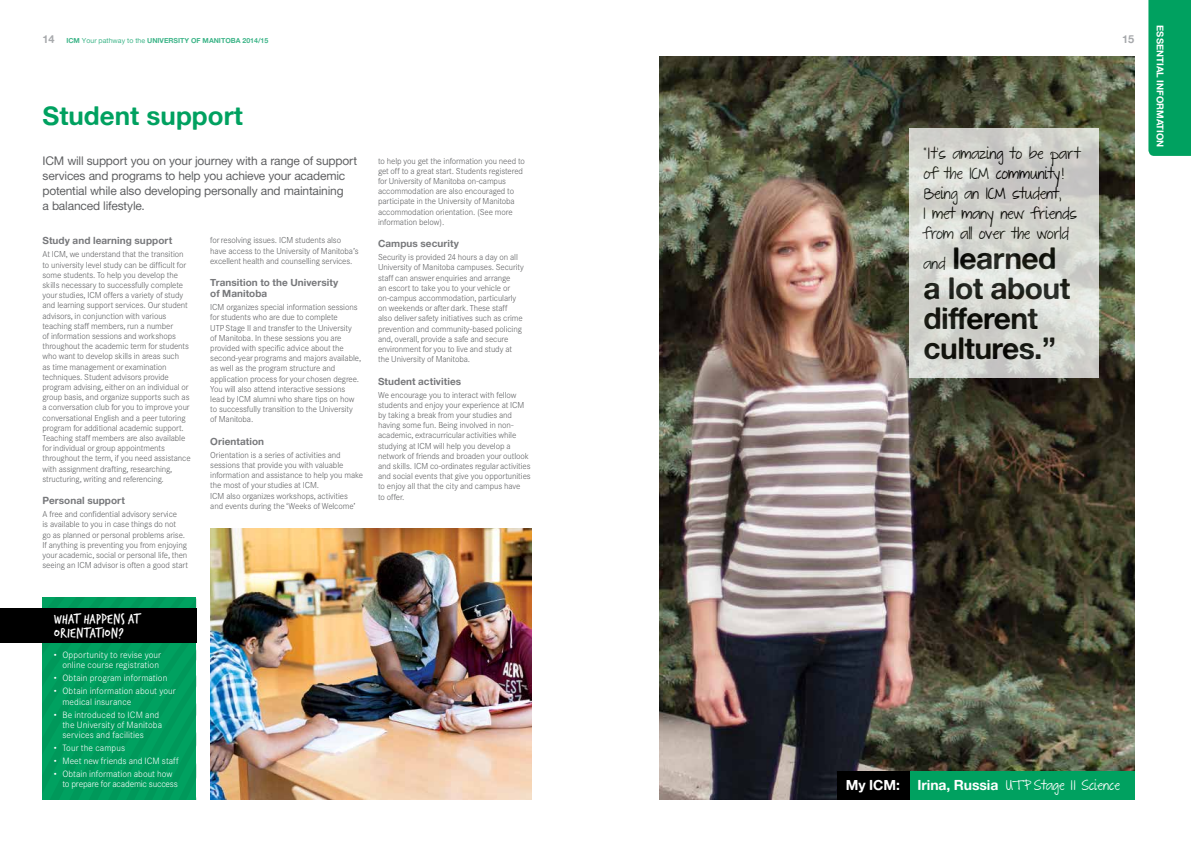
<style>
.page{position:relative;width:1191px;height:842px;background:#fff}
.page>*{position:absolute;margin:0;border:0;box-sizing:border-box;transform-origin:0 0}
.t1{font:30px/30px "Alte Haas Grotesk Bold";letter-spacing:-.02em;color:#000}
.t2{font:26px "Alte Haas Grotesk Bold";color:#00a160}
.t3{font:15px/14px "Verveine";color:#fff}
.t4{font:14px/20px "The Great Escape";letter-spacing:-.01em;color:#000}
.t5{font:14px "Alte Haas Grotesk Bold";color:#fff}
.t6{font:12px/15px "Alte Haas Grotesk";letter-spacing:-.015em;color:#5f6062}
.t7{font:12px "The Great Escape";letter-spacing:.01em;color:#fff}
.t8{font:11px "Alte Haas Grotesk Bold";color:#a7a9ac}
.t9{font:10px/11px "Alte Haas Grotesk Bold";letter-spacing:.005em;color:#77787b}
.t10{font:9.5px "Alte Haas Grotesk Bold";color:#fff}
.t11{font:300 9px/10.2px "Corporate SBQ";letter-spacing:.01em;color:#fff}
.t12{font:300 9px/10.2px "Corporate SBQ";letter-spacing:-.015em;color:#fff}
.t13{font:300 8.5px/10.2px "Corporate SBQ";letter-spacing:-.01em;color:#5f6062}
.t14{font:7px "Alte Haas Grotesk Bold";color:#3eb589}
.s1{font-size:11px;color:#a7a9ac}
.s2{font-family:"Alte Haas Grotesk"}
.s3{font-family:"The Great Escape";font-size:14px}
.s4{font-family:"Alte Haas Grotesk Bold";font-size:14px}
</style>
<div class="page">
<img style="left:210px;top:529px;width:321px;height:270px">
<img style="left:659px;top:57px;width:475px;height:742px">
<div style="left:43px;top:597px;width:153px;height:202px;background:#00a05f"></div>
<div style="left:0;top:608px;width:196px;height:34px;background:#000"></div>
<svg style="left:909px;top:129px;width:189px;height:249px;background:#d4d5d0"></svg>
<div style="left:909px;top:771px;width:225px;height:28px;background:#00a160"></div>
<div style="left:837px;top:771px;width:72px;height:28px;background:#000"></div>
<div style="left:1148px;top:0;width:43px;height:156px;background:#00a160"></div>
<p class="t14" style="left:43px;top:36px;width:227px"><span class="s1">14</span> ICM <span class="s2">Your pathway to the</span> UNIVERSITY OF MANITOBA 2014/15</p>
<p class="t8" style="left:1122px;top:32px;width:14px">15</p>
<h2 class="t2" style="left:43px;top:100px;width:202px">Student support</h2>
<h3 class="t6" style="left:43px;top:153px;width:316px">ICM will support you on your journey with a range of support services and programs to help you achieve your academic potential while also developing personally and maintaining<br>a balanced lifestyle.</h3>
<p class="t9" style="left:43px;top:235px;width:131px">Study and learning support</p>
<p class="t13" style="left:43px;top:249px;width:150px">At ICM, we understand that the transition to university level study can be difficult for some students. To help you develop the skills necessary to successfully complete your studies, ICM offers a variety of study and learning support services. Our student advisors, in conjunction with various teaching staff members, run a number<br>of information sessions and workshops throughout the academic term for students who want to develop skills in areas such<br>as time management or examination techniques. Student advisors provide program advising, either on an individual or group basis, and organize supports such as a conversation club for you to improve your conversational English and a peer tutoring program for additional academic support.<br>Teaching staff members are also available for individual or group appointments throughout the term, if you need assistance with assignment drafting, researching, structuring, writing and referencing.</p>
<p class="t9" style="left:43px;top:495px;width:84px">Personal support</p>
<p class="t13" style="left:43px;top:509px;width:147px">A free and confidential advisory service<br>is available to you in case things do not<br>go as planned or personal problems arise.<br>If anything is preventing you from enjoying your academic, social or personal life, then seeing an ICM advisor is often a good start</p>
<p class="t13" style="left:210px;top:235px;width:150px">for resolving issues. ICM students also have access to the University of Manitoba’s excellent health and counselling services.</p>
<p class="t9" style="left:210px;top:277px;width:130px">Transition to the University of Manitoba</p>
<p class="t13" style="left:210px;top:302px;width:152px">ICM organizes special information sessions for students who are due to complete<br>UTP Stage II and transfer to the University<br>of Manitoba. In these sessions you are provided with specific advice about the second-year programs and majors available, as well as the program structure and application process for your chosen degree.<br>You will also attend interactive sessions lead by ICM alumni who share tips on how to successfully transition to the University of Manitoba.</p>
<p class="t9" style="left:210px;top:435px;width:55px">Orientation</p>
<p class="t13" style="left:210px;top:450px;width:154px">Orientation is a series of activities and sessions that provide you with valuable information and assistance to help you make the most of your studies at ICM.<br>ICM also organizes workshops, activities<br>and events during the ‘Weeks of Welcome’</p>
<p class="t13" style="left:378px;top:156px;width:148px">to help you get the information you need to get off to a great start. Students registered for University of Manitoba on-campus accommodation are also encouraged to participate in the University of Manitoba accommodation orientation. (See more information below).</p>
<p class="t9" style="left:378px;top:238px;width:82px">Campus security</p>
<p class="t13" style="left:378px;top:252px;width:147px">Security is provided 24 hours a day on all University of Manitoba campuses. Security staff can answer enquiries and arrange<br>an escort to take you to your vehicle or on-campus accommodation, particularly on weekends or after dark. These staff<br>also deliver safety initiatives such as crime prevention and community-based policing and, overall, provide a safe and secure environment for you to live and study at the University of Manitoba.</p>
<p class="t9" style="left:378px;top:375px;width:85px">Student activities</p>
<p class="t13" style="left:378px;top:390px;width:154px">We encourage you to interact with fellow students and enjoy your experience at ICM by taking a break from your studies and having some fun. Being involved in non&shy;academic, extracurricular activities while studying at ICM will help you develop a network of friends and broaden your outlook and skills. ICM co-ordinates regular activities and social events that give you opportunities to enjoy all that the city and campus have<br>to offer.</p>
<h3 class="t3" style="left:54px;top:611px;width:89px">WHAT HAPPENS AT<br>ORIENTATION?</h3>
<p class="t11" style="left:54px;top:650px;width:109px;text-align:right">• Opportunity to revise your online course registration</p>
<p class="t11" style="left:54px;top:673px;width:115px">• Obtain program information</p>
<p class="t11" style="left:62px;top:686px;width:115px;text-indent:-9px">• Obtain information about your medical insurance</p>
<p class="t11" style="left:62px;top:709px;width:101px;text-indent:-9px">• Be introduced to ICM and the University of Manitoba services and facilities</p>
<p class="t11" style="left:54px;top:743px;width:73px">• Tour the campus</p>
<p class="t11" style="left:54px;top:756px;width:126px">• Meet new friends and ICM staff</p>
<p class="t12" style="left:62px;top:769px;width:117px;text-indent:-9px">• Obtain information about how to prepare for academic success</p>
<h3 class="t4" style="left:923px;top:144px;width:158px">“It’s amazing to be par t of the ICM community!<br>Being an ICM student,<br>I met many new friends from all over the world</h3>
<h1 class="t1" style="left:923px;top:243px;width:148px"><span class="s3">and</span> learned a lot about different cultures.”</h1>
<h3 class="t5" style="left:846px;top:777px;width:56px">My ICM:</h3>
<h3 class="t7" style="left:917px;top:779px;width:204px"><span class="s4">Irina, Russia</span> UT P Stage II Science</h3>
<p class="t10" style="left:1166px;top:25px;width:124px;rotate:90deg">ESSENTIAL INFORMATION</p>
</div>
